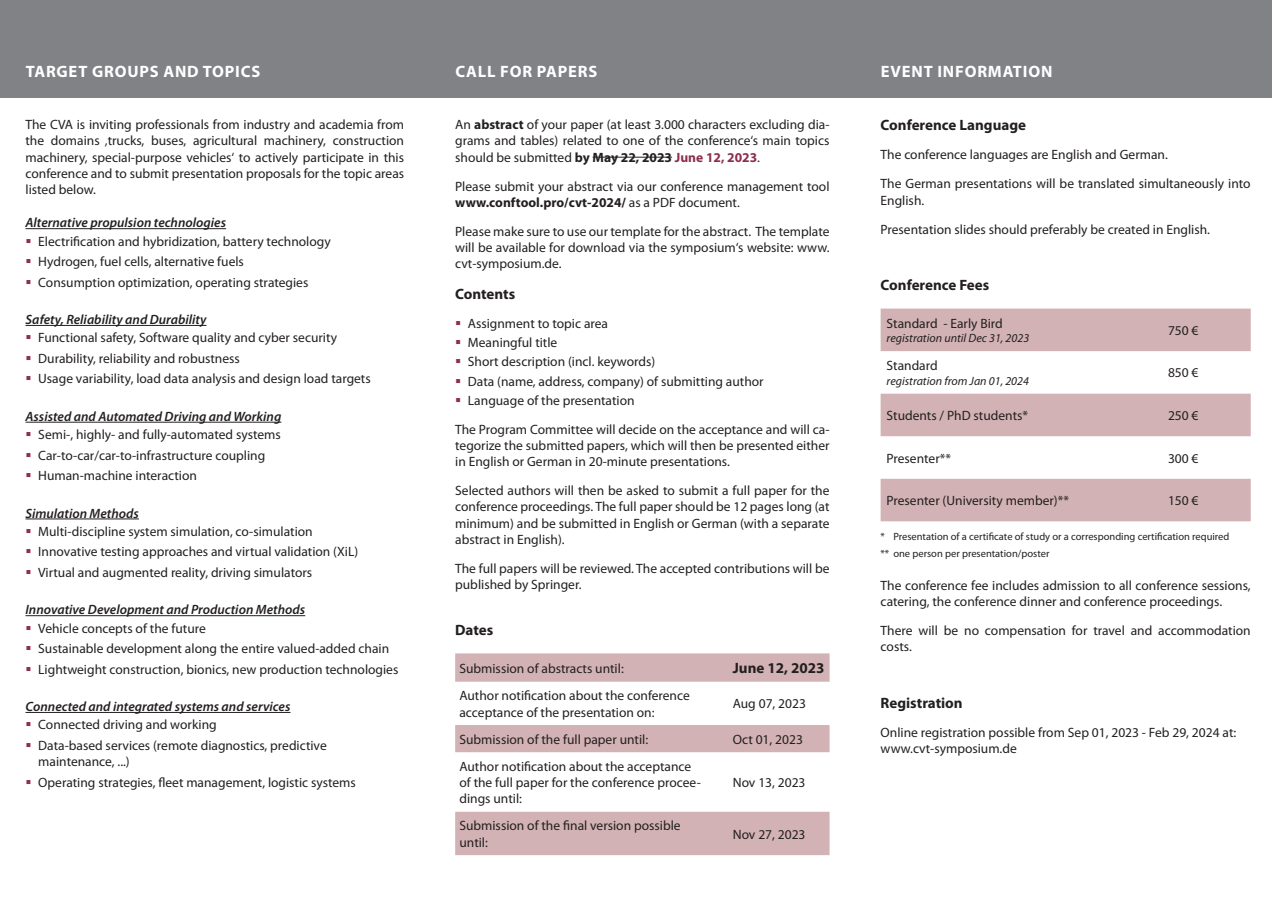
<style>
.page{position:relative;width:1272px;height:902px;background:#fff}
.page>*{position:absolute;margin:0;border:0;box-sizing:border-box;transform-origin:0 0}
.t1{font:700 16.5px "Myriad Pro";letter-spacing:.05em;color:#fff}
.t2{font:700 15px "Myriad Pro";color:#231f20}
.t3{font:13.5px/16.2px "Myriad Pro";color:#231f20}
.t4{font:italic 600 13.5px "Myriad Pro";color:#231f20}
.t5{font:italic 12px "Myriad Pro";color:#231f20}
.t6{font:10.5px/16.5px "Myriad Pro";color:#231f20}
.s1{font-weight:700}
.s2{font-weight:700;color:#8d2e4e}
</style>
<div class="page">
<hr style="left:26px;top:228px;width:200px;height:1px;background:#231f20">
<hr style="left:26px;top:325px;width:180px;height:1px;background:#231f20">
<hr style="left:26px;top:422px;width:255px;height:1px;background:#231f20">
<hr style="left:26px;top:518px;width:113px;height:1px;background:#231f20">
<hr style="left:26px;top:615px;width:279px;height:1px;background:#231f20">
<hr style="left:26px;top:712px;width:264px;height:1px;background:#231f20">
<div style="left:0;top:0;width:1271px;height:98px;background:#808285"></div>
<hr style="left:592px;top:157px;width:80px;height:1px;background:#231f20">
<svg style="left:455px;top:653px;width:374px;height:202px"></svg>
<svg style="left:880px;top:308px;width:370px;height:213px;fill:#d2b2b4"></svg>
<p class="t1" style="left:26px;top:60px;width:236px">TARGET GROUPS AND TOPICS</p>
<p class="t1" style="left:455px;top:60px;width:144px">CALL FOR PAPERS</p>
<p class="t3" style="left:26px;top:116px;width:380px;text-align:justify">The CVA is inviting professionals from industry and academia from the domains ‚trucks, buses, agricultural machinery, construction machinery, special-purpose vehicles‘ to actively participate in this conference and to submit presentation proposals for the topic areas listed below.</p>
<p class="t4" style="left:26px;top:214px;width:202px">Alternative propulsion technologies</p>
<p class="t3" style="left:38px;top:231px;width:294px;line-height:20.4px">Electrification and hybridization, battery technology<br>Hydrogen, fuel cells, alternative fuels<br>Consumption optimization, operating strategies</p>
<p class="t4" style="left:26px;top:311px;width:182px">Safety, Reliability and Durability</p>
<p class="t3" style="left:38px;top:327px;width:334px;line-height:20.4px">Functional safety, Software quality and cyber security<br>Durability, reliability and robustness<br>Usage variability, load data analysis and design load targets</p>
<p class="t4" style="left:26px;top:407px;width:257px">Assisted and Automated Driving and Working</p>
<p class="t3" style="left:38px;top:424px;width:244px;line-height:20.4px">Semi-, highly- and fully-automated systems<br>Car-to-car/car-to-infrastructure coupling<br>Human-machine interaction</p>
<p class="t4" style="left:26px;top:504px;width:115px">Simulation Methods</p>
<p class="t3" style="left:38px;top:521px;width:321px;line-height:20.4px">Multi-discipline system simulation, co-simulation<br>Innovative testing approaches and virtual validation (XiL)<br>Virtual and augmented reality, driving simulators</p>
<p class="t4" style="left:26px;top:601px;width:281px">Innovative Development and Production Methods</p>
<p class="t3" style="left:38px;top:617px;width:361px;line-height:20.4px">Vehicle concepts of the future<br>Sustainable development along the entire valued-added chain<br>Lightweight construction, bionics, new production technologies</p>
<p class="t4" style="left:26px;top:698px;width:266px">Connected and integrated systems and services</p>
<p class="t3" style="left:38px;top:714px;width:290px;line-height:20.4px">Connected driving and working<br>Data-based services (remote diagnostics, predictive</p>
<p class="t3" style="left:38px;top:751px;width:319px;line-height:20.4px">maintenance, ...)<br>Operating strategies, fleet management, logistic systems</p>
<p class="t3" style="left:455px;top:116px;width:376px;text-align:justify">An <span class="s1">abstract</span> of your paper (at least 3.000 characters excluding dia&shy;grams and tables) related to one of the conference‘s main topics should be submitted <span class="s1">by May 22, 2023</span> <span class="s2">June 12, 2023</span>.</p>
<p class="t3" style="left:455px;top:178px;width:376px">Please submit your abstract via our conference management tool <span class="s1">www.conftool.pro/cvt-2024/</span> as a PDF document.</p>
<p class="t3" style="left:455px;top:223px;width:376px;text-align:justify">Please make sure to use our template for the abstract. The template will be available for download via the symposium‘s website: www. cvt-symposium.de.</p>
<p class="t2" style="left:455px;top:284px;width:62px">Contents</p>
<p class="t3" style="left:468px;top:313px;width:297px;line-height:19.2px">Assignment to topic area<br>Meaningful title<br>Short description (incl. keywords)<br>Data (name, address, company) of submitting author<br>Language of the presentation</p>
<p class="t3" style="left:455px;top:421px;width:376px;text-align:justify">The Program Committee will decide on the acceptance and will ca&shy;tegorize the submitted papers, which will then be presented either in English or German in 20-minute presentations.</p>
<p class="t3" style="left:455px;top:482px;width:376px;text-align:justify">Selected authors will then be asked to submit a full paper for the conference proceedings. The full paper should be 12 pages long (at minimum) and be submitted in English or German (with a separate abstract in English).</p>
<p class="t3" style="left:455px;top:560px;width:376px">The full papers will be reviewed. The accepted contributions will be published by Springer.</p>
<p class="t2" style="left:455px;top:619px;width:40px">Dates</p>
<p class="t3" style="left:459px;top:659px;width:166px">Submission of abstracts until:</p>
<p class="t2" style="left:732px;top:658px;width:93px">June 12, 2023</p>
<p class="t3" style="left:459px;top:687px;width:232px">Author notification about the conference acceptance of the presentation on:</p>
<p class="t3" style="left:732px;top:695px;width:75px">Aug 07, 2023</p>
<p class="t3" style="left:459px;top:730px;width:190px">Submission of the full paper until:</p>
<p class="t3" style="left:732px;top:730px;width:72px">Oct 01, 2023</p>
<p class="t3" style="left:459px;top:758px;width:243px">Author notification about the acceptance of the full paper for the conference procee&shy;dings until:</p>
<p class="t3" style="left:732px;top:774px;width:74px">Nov 13, 2023</p>
<p class="t3" style="left:459px;top:817px;width:223px">Submission of the final version possible until:</p>
<p class="t3" style="left:732px;top:825px;width:74px">Nov 27, 2023</p>
<p class="t1" style="left:880px;top:60px;width:173px">EVENT INFORMATION</p>
<p class="t2" style="left:880px;top:115px;width:147px">Conference Language</p>
<p class="t3" style="left:880px;top:140px;width:371px;line-height:29px">The conference languages are English and German.<br>The German presentations will be translated simultaneously into</p>
<p class="t3" style="left:880px;top:185px;width:331px;line-height:29px">English.<br>Presentation slides should preferably be created in English.</p>
<p class="t2" style="left:880px;top:275px;width:110px">Conference Fees</p>
<p class="t3" style="left:886px;top:315px;width:118px">Standard - Early Bird</p>
<p class="t5" style="left:886px;top:330px;width:144px">registration until Dec 31, 2023</p>
<p class="t3" style="left:886px;top:357px;width:53px">Standard</p>
<p class="t5" style="left:886px;top:373px;width:144px">registration from Jan 01, 2024</p>
<p class="t3" style="left:1167px;top:322px;width:32px">750 €</p>
<p class="t3" style="left:1167px;top:364px;width:32px">850 €</p>
<p class="t3" style="left:886px;top:407px;width:143px">Students / PhD students*</p>
<p class="t3" style="left:1167px;top:407px;width:32px">250 €</p>
<p class="t3" style="left:886px;top:449px;width:66px">Presenter**</p>
<p class="t3" style="left:1167px;top:449px;width:32px">300 €</p>
<p class="t3" style="left:886px;top:492px;width:184px">Presenter (University member)**</p>
<p class="t3" style="left:1167px;top:492px;width:32px">150 €</p>
<p class="t6" style="left:880px;top:528px;width:350px">* Presentation of a certificate of study or a corresponding certification required ** one person per presentation/poster</p>
<p class="t3" style="left:880px;top:577px;width:371px">The conference fee includes admission to all conference sessions, catering, the conference dinner and conference proceedings.</p>
<p class="t3" style="left:880px;top:622px;width:371px">There will be no compensation for travel and accommodation costs.</p>
<p class="t2" style="left:880px;top:692px;width:84px">Registration</p>
<p class="t3" style="left:880px;top:723px;width:357px">Online registration possible from Sep 01, 2023 - Feb 29, 2024 at: www.cvt-symposium.de</p>
</div>
